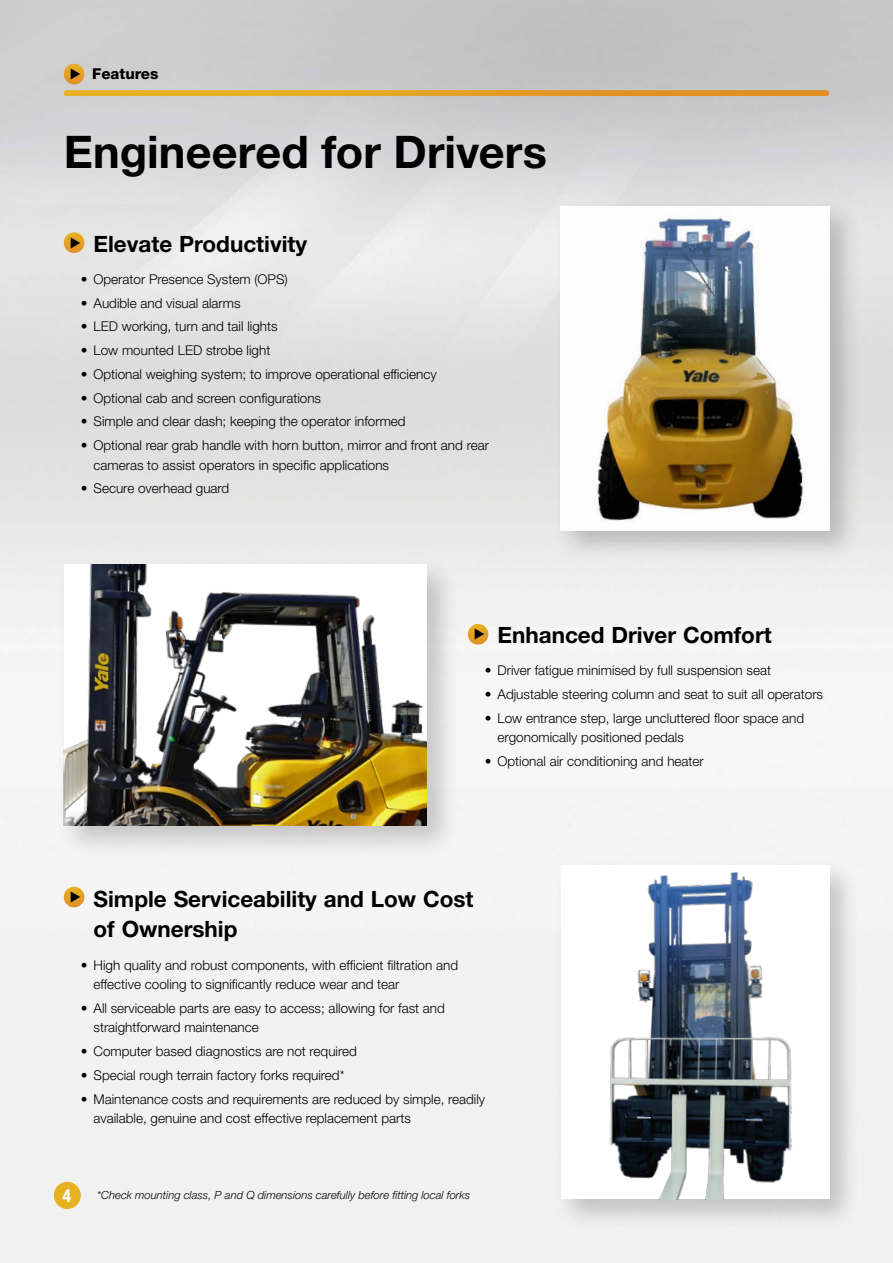
<style>
.page{position:relative;width:893px;height:1263px;background:#fff}
.page>*{position:absolute;margin:0;border:0;box-sizing:border-box;transform-origin:0 0}
.t1{font:700 45px "Helvetica Neue LT Std";color:#000}
.t2{font:700 22.5px/30px "Helvetica Neue LT Std";color:#000}
.t3{font:700 condensed 18px "Helvetica Neue LT Std";color:#fff}
.t4{font:800 15px "Helvetica Neue LT Std";color:#000}
.t5{font:300 13.5px/19.5px "Helvetica Neue LT Std";color:#000}
.t6{font:italic 300 11.25px "Helvetica Neue LT Std";color:#000}
</style>
<div class="page">
<img style="left:0;top:0;width:893px;height:1263px">
<svg style="left:54px;top:1182px;width:27px;height:27px"></svg>
<svg style="left:66px;top:95px;width:760px;height:1px"></svg>
<svg style="left:64px;top:64px;width:20px;height:20px"></svg>
<div style="left:54px;top:1182px;width:27px;height:26px;background:#e7b222;border-radius:50%"></div>
<svg style="left:66px;top:90px;width:760px;height:5px;background:#e3a129"></svg>
<svg style="left:64px;top:887px;width:20px;height:20px"></svg>
<svg style="left:64px;top:232px;width:20px;height:21px"></svg>
<svg style="left:468px;top:624px;width:20px;height:21px"></svg>
<div style="left:554px;top:199px;width:308px;height:364px;background:#000;opacity:.2"></div>
<img style="left:561px;top:206px;width:268px;height:324px">
<div style="left:56px;top:557px;width:406px;height:303px;background:#000;opacity:.2"></div>
<img style="left:64px;top:564px;width:362px;height:261px">
<div style="left:554px;top:859px;width:307px;height:372px;background:#000;opacity:.2"></div>
<img style="left:561px;top:865px;width:268px;height:334px">
<svg style="left:71px;top:69px;width:9px;height:11px"></svg>
<svg style="left:71px;top:892px;width:9px;height:11px"></svg>
<svg style="left:71px;top:237px;width:9px;height:11px"></svg>
<svg style="left:475px;top:629px;width:9px;height:11px"></svg>
<p class="t4" style="left:92px;top:65px;width:68px">Features</p>
<h1 class="t1" style="left:64px;top:124px;width:485px">Engineered for Drivers</h1>
<h2 class="t2" style="left:94px;top:228px;width:215px">Elevate Productivity</h2>
<p class="t5" style="left:81px;top:269px;width:209px">• Operator Presence System (OPS)</p>
<p class="t5" style="left:81px;top:293px;width:161px">• Audible and visual alarms</p>
<p class="t5" style="left:81px;top:317px;width:198px">• LED working, turn and tail lights</p>
<p class="t5" style="left:81px;top:340px;width:191px">• Low mounted LED strobe light</p>
<p class="t5" style="left:81px;top:364px;width:357px">• Optional weighing system; to improve operational efficiency</p>
<p class="t5" style="left:81px;top:388px;width:242px">• Optional cab and screen configurations</p>
<p class="t5" style="left:81px;top:412px;width:326px">• Simple and clear dash; keeping the operator informed</p>
<p class="t5" style="left:94px;top:435px;width:397px;text-indent:-13px">• Optional rear grab handle with horn button, mirror and front and rear cameras to assist operators in specific applications</p>
<p class="t5" style="left:81px;top:479px;width:150px">• Secure overhead guard</p>
<h2 class="t2" style="left:497px;top:619px;width:276px">Enhanced Driver Comfort</h2>
<p class="t5" style="left:485px;top:660px;width:288px">• Driver fatigue minimised by full suspension seat</p>
<p class="t5" style="left:485px;top:684px;width:340px">• Adjustable steering column and seat to suit all operators</p>
<p class="t5" style="left:497px;top:708px;width:308px;text-indent:-13px">• Low entrance step, large uncluttered floor space and ergonomically positioned pedals</p>
<p class="t5" style="left:485px;top:751px;width:221px">• Optional air conditioning and heater</p>
<h2 class="t2" style="left:94px;top:884px;width:381px">Simple Serviceability and Low Cost of Ownership</h2>
<p class="t5" style="left:94px;top:955px;width:366px;text-indent:-13px">• High quality and robust components, with efficient filtration and effective cooling to significantly reduce wear and tear</p>
<p class="t5" style="left:94px;top:998px;width:353px;text-indent:-13px">• All serviceable parts are easy to access; allowing for fast and straightforward maintenance</p>
<p class="t5" style="left:81px;top:1041px;width:278px">• Computer based diagnostics are not required</p>
<p class="t5" style="left:81px;top:1065px;width:265px">• Special rough terrain factory forks required*</p>
<p class="t5" style="left:94px;top:1089px;width:393px;text-indent:-13px">• Maintenance costs and requirements are reduced by simple, readily available, genuine and cost effective replacement parts</p>
<h3 class="t3" style="left:62px;top:1185px;width:10px">4</h3>
<p class="t6" style="left:97px;top:1188px;width:374px">*Check mounting class, P and Q dimensions carefully before fitting local forks</p>
</div>
